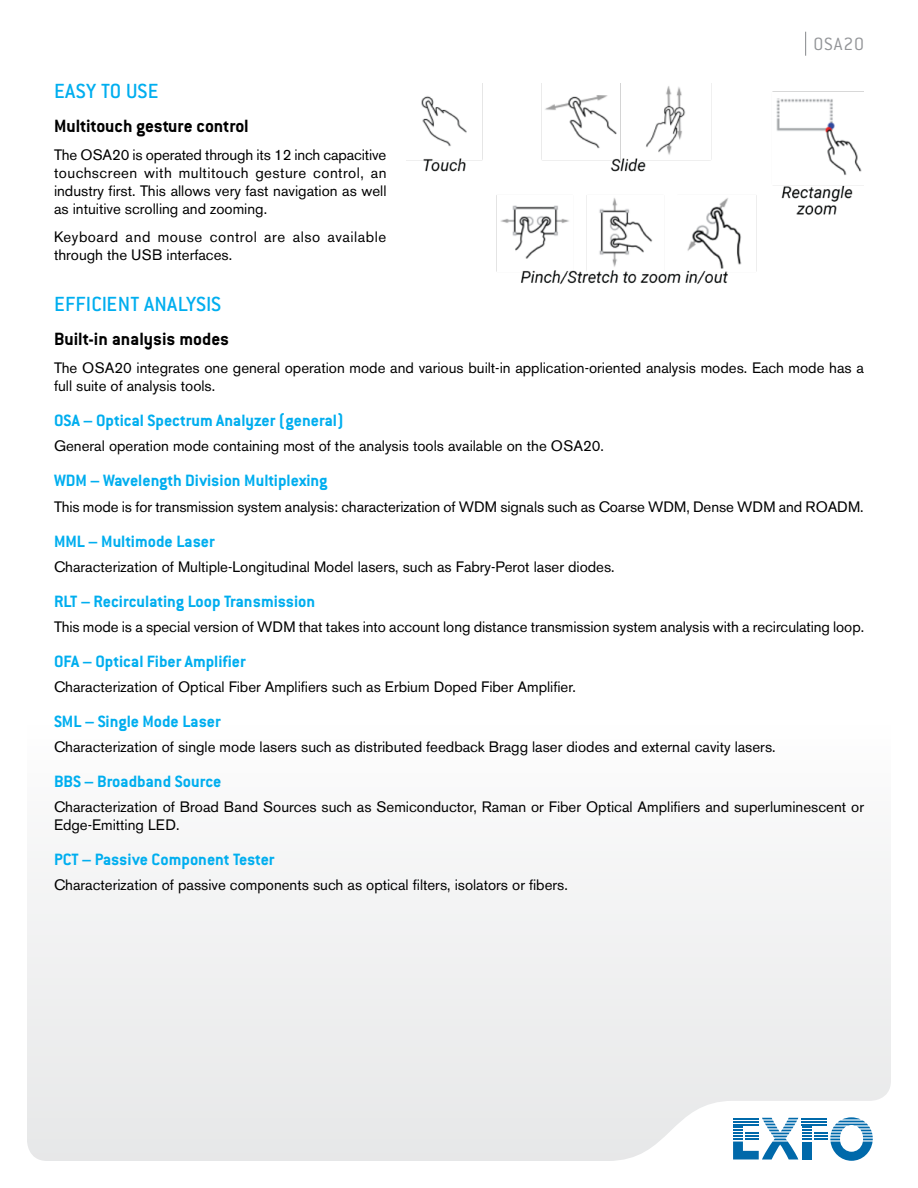
<style>
.page{position:relative;width:918px;height:1188px;background:#fff}
.page>*{position:absolute;margin:0;border:0;box-sizing:border-box;transform-origin:0 0}
.t1{font:500 22.5px "Conduit ITC";letter-spacing:.01em;color:#00aeef}
.t2{font:700 19.5px "Conduit ITC";color:#000}
.t3{font:300 19.5px "Conduit ITC";letter-spacing:.045em;color:#939598}
.t4{font:700 18px "Conduit ITC";color:#00aeef}
.t5{font:15px/18px "Akzidenz Grotesk BE";color:#000}
.t6{font:15px/18px "Akzidenz Grotesk BE";letter-spacing:.035em;color:#000}
</style>
<div class="page">
<div style="left:27px;top:872px;width:864px;height:289px;background:#eeefef"></div>
<svg style="left:805px;top:32px;width:1px;height:24px"></svg>
<svg style="left:733px;top:1117px;width:140px;height:44px"></svg>
<img style="left:407px;top:84px;width:457px;height:201px">
<h2 class="t3" style="left:814px;top:33px;width:52px">OSA20</h2>
<h1 class="t1" style="left:54px;top:78px;width:106px">EASY TO USE</h1>
<h2 class="t2" style="left:54px;top:114px;width:196px">Multitouch gesture control</h2>
<p class="t5" style="left:54px;top:146px;width:334px;text-align:justify">The OSA20 is operated through its 12 inch capacitive touchscreen with multitouch gesture control, an industry first. This allows very fast navigation as well as intuitive scrolling and zooming.</p>
<p class="t6" style="left:54px;top:228px;width:334px">Keyboard and mouse control are also available through the USB interfaces.</p>
<h1 class="t1" style="left:54px;top:292px;width:169px">EFFICIENT ANALYSIS</h1>
<h2 class="t2" style="left:54px;top:328px;width:177px">Built-in analysis modes</h2>
<p class="t5" style="left:54px;top:359px;width:812px">The OSA20 integrates one general operation mode and various built-in application-oriented analysis modes. Each mode has a full suite of analysis tools.</p>
<p class="t4" style="left:54px;top:410px;width:291px">OSA – Optical Spectrum Analyzer (general)</p>
<p class="t5" style="left:54px;top:437px;width:552px">General operation mode containing most of the analysis tools available on the OSA20.</p>
<p class="t4" style="left:54px;top:470px;width:275px">WDM – Wavelength Division Multiplexing</p>
<p class="t5" style="left:54px;top:497px;width:811px">This mode is for transmission system analysis: characterization of WDM signals such as Coarse WDM, Dense WDM and ROADM.</p>
<p class="t4" style="left:54px;top:530px;width:162px">MML – Multimode Laser</p>
<p class="t5" style="left:54px;top:557px;width:562px">Characterization of Multiple-Longitudinal Model lasers, such as Fabry-Perot laser diodes.</p>
<p class="t4" style="left:54px;top:591px;width:263px">RLT – Recirculating Loop Transmission</p>
<p class="t5" style="left:54px;top:618px;width:812px">This mode is a special version of WDM that takes into account long distance transmission system analysis with a recirculating loop.</p>
<p class="t4" style="left:54px;top:651px;width:193px">OFA – Optical Fiber Amplifier</p>
<p class="t5" style="left:54px;top:678px;width:523px">Characterization of Optical Fiber Amplifiers such as Erbium Doped Fiber Amplifier.</p>
<p class="t4" style="left:54px;top:711px;width:168px">SML – Single Mode Laser</p>
<p class="t5" style="left:54px;top:738px;width:723px">Characterization of single mode lasers such as distributed feedback Bragg laser diodes and external cavity lasers.</p>
<p class="t4" style="left:54px;top:771px;width:169px">BBS – Broadband Source</p>
<p class="t5" style="left:54px;top:798px;width:812px">Characterization of Broad Band Sources such as Semiconductor, Raman or Fiber Optical Amplifiers and superluminescent or<br>Edge-Emitting LED.</p>
<p class="t4" style="left:54px;top:849px;width:222px">PCT – Passive Component Tester</p>
<p class="t5" style="left:54px;top:876px;width:515px">Characterization of passive components such as optical filters, isolators or fibers.</p>
</div>
